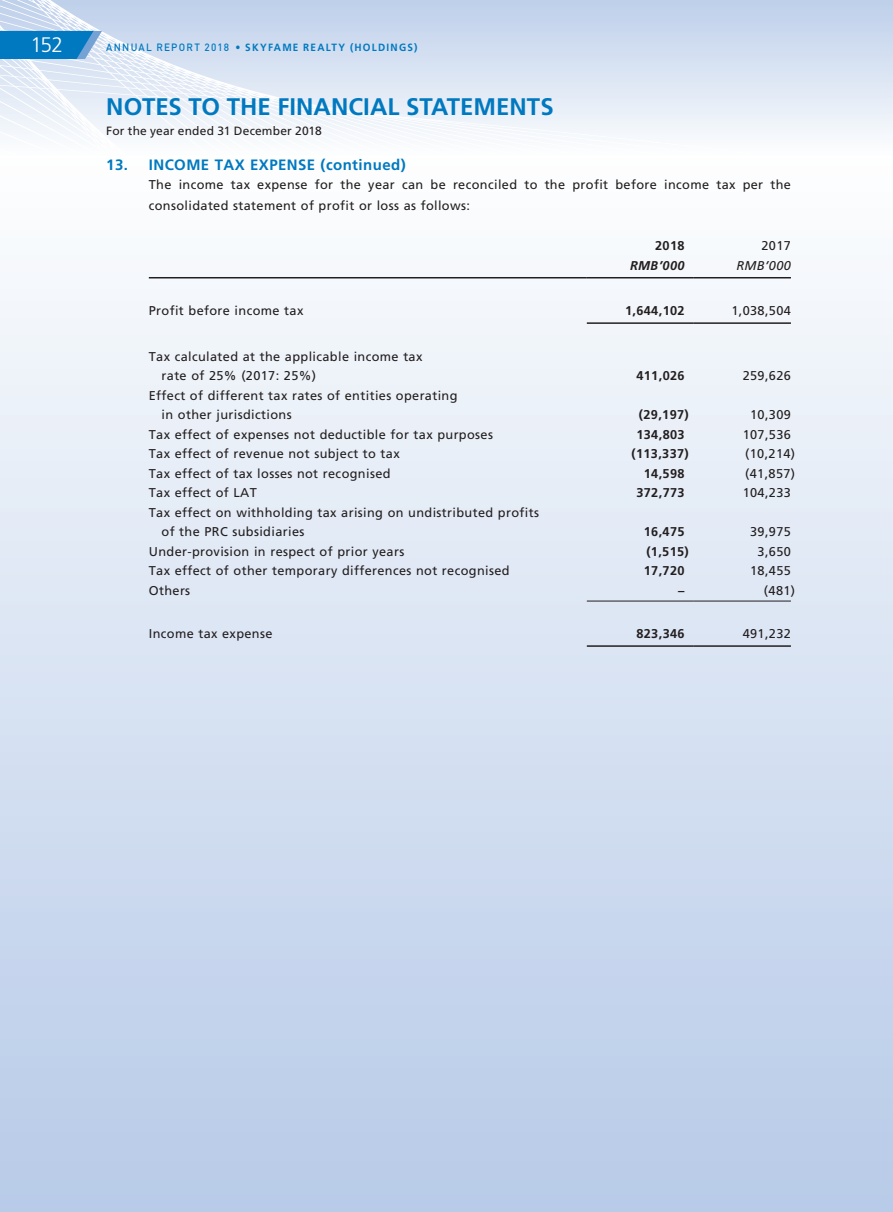
<style>
.page{position:relative;width:893px;height:1212px;background:#fff}
.page>*{position:absolute;margin:0;border:0;box-sizing:border-box;transform-origin:0 0}
.t1{font:700 24px "Frutiger LT Std";color:#0079c0}
.t2{font:300 21px "Frutiger LT Std";color:#fff}
.t3{font:700 15px "Frutiger LT Std";letter-spacing:.03em;color:#0079c0}
.t4{font:12.75px/19.5px "Frutiger LT Std";letter-spacing:.03em;color:#231f20}
.t5{font:700 12.75px "Frutiger LT Std";letter-spacing:.03em;color:#231f20}
.t6{font:italic 700 12.75px "Frutiger LT Std";letter-spacing:.03em;color:#231f20}
.t7{font:italic 12.75px "Frutiger LT Std";letter-spacing:.03em;color:#231f20}
.t8{font:12px "Frutiger LT Std";letter-spacing:.015em;color:#231f20}
.t9{font:700 10.5px "Frutiger LT Std";letter-spacing:.125em;color:#0079c0;scale:.95 1}
.s1{font-family:"DIN Pro";font-weight:500}
.s2{font-weight:300}
</style>
<div class="page">
<div style="left:0;top:157px;width:893px;height:1055px;background:linear-gradient(to bottom,#fdfefe,#b6c9e7)"></div>
<svg style="left:198px;top:0;width:695px;height:135px;background:#d9e3f2"></svg>
<svg style="left:0;top:0;width:198px;height:135px"></svg>
<hr style="left:149px;top:277px;width:438px;height:1px;background:#231f20">
<hr style="left:587px;top:277px;width:106px;height:1px;background:#231f20">
<hr style="left:693px;top:277px;width:98px;height:1px;background:#231f20">
<hr style="left:587px;top:322px;width:106px;height:2px;background:#231f20">
<hr style="left:693px;top:322px;width:98px;height:2px;background:#231f20">
<hr style="left:587px;top:601px;width:106px;height:1px;background:#231f20">
<hr style="left:693px;top:601px;width:98px;height:1px;background:#231f20">
<hr style="left:587px;top:645px;width:106px;height:2px;background:#231f20">
<hr style="left:693px;top:645px;width:98px;height:2px;background:#231f20">
<h2 class="t2" style="left:30px;top:33px;width:34px">152</h2>
<p class="t9" style="left:106px;top:41px;width:329px"><span class="s1">ANNUAL REPORT 2018</span> <span class="s2">•</span> SKYFAME REALTY (HOLDINGS)</p>
<h1 class="t1" style="left:106px;top:92px;width:449px">NOTES TO THE FINANCIAL STATEMENTS</h1>
<p class="t8" style="left:106px;top:123px;width:217px">For the year ended 31 December 2018</p>
<p class="t3" style="left:106px;top:156px;width:301px">13. INCOME TAX EXPENSE (continued)</p>
<p class="t4" style="left:149px;top:174px;width:644px;line-height:21px">The income tax expense for the year can be reconciled to the profit before income tax per the consolidated statement of profit or loss as follows:</p>
<p class="t5" style="left:655px;top:238px;width:31px">2018</p>
<p class="t4" style="left:761px;top:236px;width:31px">2017</p>
<p class="t6" style="left:630px;top:258px;width:56px">RMB’000</p>
<p class="t7" style="left:736px;top:258px;width:56px">RMB’000</p>
<p class="t4" style="left:149px;top:301px;width:156px">Profit before income tax</p>
<p class="t5" style="left:625px;top:303px;width:61px">1,644,102</p>
<p class="t4" style="left:731px;top:301px;width:61px">1,038,504</p>
<p class="t4" style="left:162px;top:347px;width:262px;text-indent:-13px">Tax calculated at the applicable income tax rate of 25% (2017: 25%)</p>
<p class="t5" style="left:636px;top:368px;width:50px">411,026</p>
<p class="t4" style="left:743px;top:366px;width:50px">259,626</p>
<p class="t4" style="left:162px;top:386px;width:297px;text-indent:-13px">Effect of different tax rates of entities operating in other jurisdictions</p>
<p class="t5" style="left:639px;top:407px;width:51px">(29,197)</p>
<p class="t4" style="left:750px;top:405px;width:42px">10,309</p>
<p class="t4" style="left:149px;top:425px;width:346px">Tax effect of expenses not deductible for tax purposes</p>
<p class="t5" style="left:636px;top:427px;width:50px">134,803</p>
<p class="t4" style="left:743px;top:425px;width:50px">107,536</p>
<p class="t4" style="left:149px;top:444px;width:252px">Tax effect of revenue not subject to tax</p>
<p class="t5" style="left:631px;top:446px;width:59px">(113,337)</p>
<p class="t4" style="left:745px;top:444px;width:51px">(10,214)</p>
<p class="t4" style="left:149px;top:464px;width:243px">Tax effect of tax losses not recognised</p>
<p class="t5" style="left:644px;top:466px;width:42px">14,598</p>
<p class="t4" style="left:745px;top:464px;width:51px">(41,857)</p>
<p class="t4" style="left:149px;top:483px;width:110px">Tax effect of LAT</p>
<p class="t5" style="left:636px;top:485px;width:50px">372,773</p>
<p class="t4" style="left:743px;top:483px;width:50px">104,233</p>
<p class="t4" style="left:162px;top:503px;width:379px;text-indent:-13px">Tax effect on withholding tax arising on undistributed profits of the PRC subsidiaries</p>
<p class="t5" style="left:644px;top:524px;width:42px">16,475</p>
<p class="t4" style="left:750px;top:522px;width:42px">39,975</p>
<p class="t4" style="left:149px;top:541px;width:257px">Under-provision in respect of prior years</p>
<p class="t5" style="left:646px;top:544px;width:44px">(1,515)</p>
<p class="t4" style="left:758px;top:541px;width:35px">3,650</p>
<p class="t4" style="left:149px;top:561px;width:362px">Tax effect of other temporary differences not recognised</p>
<p class="t5" style="left:644px;top:563px;width:42px">17,720</p>
<p class="t4" style="left:750px;top:561px;width:42px">18,455</p>
<p class="t4" style="left:149px;top:580px;width:43px">Others</p>
<p class="t5" style="left:678px;top:583px;width:8px">–</p>
<p class="t4" style="left:764px;top:580px;width:33px">(481)</p>
<p class="t4" style="left:149px;top:624px;width:125px">Income tax expense</p>
<p class="t5" style="left:636px;top:626px;width:50px">823,346</p>
<p class="t4" style="left:743px;top:624px;width:50px">491,232</p>
</div>
